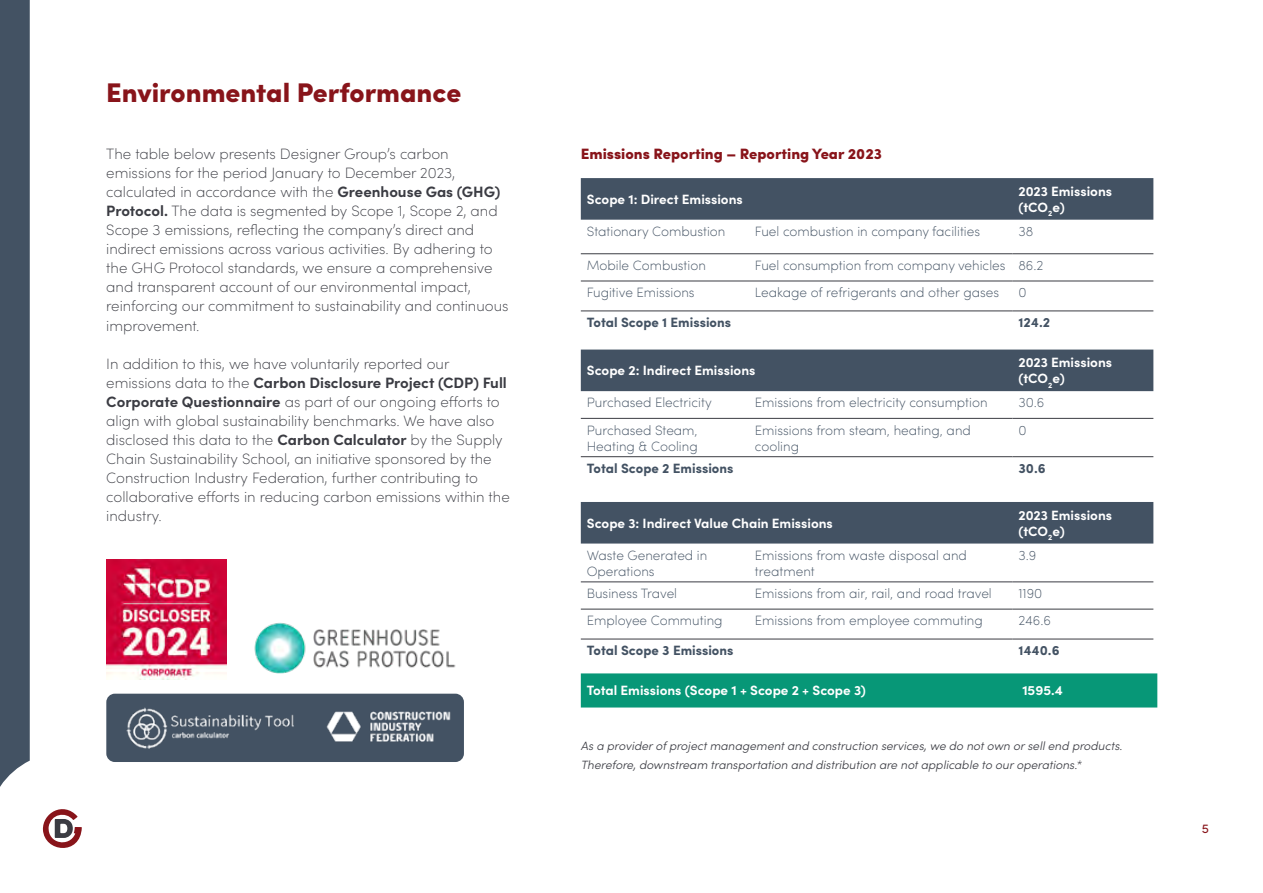
<style>
.page{position:relative;width:1263px;height:893px;background:#fff}
.page>*{position:absolute;margin:0;border:0;box-sizing:border-box;transform-origin:0 0}
.t1{font:900 27px "Sofia Pro";color:#88141a}
.t2{font:200 15px/19px "Sofia Pro";color:#3b3c43}
.t3{font:900 15px "Sofia Pro";color:#88141a}
.t4{font:200 13.5px/16.2px "Sofia Pro";color:#435263}
.t5{font:700 13.5px/16.2px "Sofia Pro";color:#fff}
.t6{font:700 13.5px "Sofia Pro";color:#435263}
.t7{font:12.75px "Sofia Pro";color:#88141a}
.t8{font:italic 300 12px/19px "Sofia Pro";color:#3b3c43}
.s1{font-weight:700}
</style>
<div class="page">
<svg style="left:42px;top:809px;width:40px;height:39px"></svg>
<div style="left:106px;top:694px;width:358px;height:68px;background:#435263;border-radius:9px"></div>
<img style="left:254px;top:622px;width:202px;height:51px">
<img style="left:326px;top:711px;width:125px;height:31px">
<img style="left:126px;top:707px;width:168px;height:42px">
<img style="left:106px;top:559px;width:120px;height:120px">
<div style="left:0;top:0;width:30px;height:787px;background:#435263"></div>
<div style="left:581px;top:178px;width:572px;height:42px;background:#435263"></div>
<hr style="left:581px;top:253px;width:168px;height:1px;background:#3b3c43">
<hr style="left:749px;top:253px;width:263px;height:1px;background:#3b3c43">
<hr style="left:1012px;top:253px;width:141px;height:1px;background:#3b3c43">
<hr style="left:581px;top:281px;width:168px;height:1px;background:#3b3c43">
<hr style="left:749px;top:281px;width:263px;height:1px;background:#3b3c43">
<hr style="left:1012px;top:281px;width:141px;height:1px;background:#3b3c43">
<hr style="left:581px;top:311px;width:168px;height:1px;background:#3b3c43">
<hr style="left:749px;top:311px;width:263px;height:1px;background:#3b3c43">
<hr style="left:1012px;top:311px;width:141px;height:1px;background:#3b3c43">
<div style="left:581px;top:502px;width:572px;height:42px;background:#435263"></div>
<hr style="left:581px;top:581px;width:168px;height:1px;background:#3b3c43">
<hr style="left:749px;top:581px;width:263px;height:1px;background:#3b3c43">
<hr style="left:1012px;top:581px;width:141px;height:1px;background:#3b3c43">
<hr style="left:581px;top:609px;width:168px;height:1px;background:#3b3c43">
<hr style="left:749px;top:609px;width:263px;height:1px;background:#3b3c43">
<hr style="left:1012px;top:609px;width:141px;height:1px;background:#3b3c43">
<hr style="left:581px;top:639px;width:168px;height:1px;background:#3b3c43">
<hr style="left:749px;top:639px;width:263px;height:1px;background:#3b3c43">
<hr style="left:1012px;top:639px;width:141px;height:1px;background:#3b3c43">
<div style="left:581px;top:673px;width:576px;height:34px;background:#079777"></div>
<div style="left:581px;top:350px;width:572px;height:41px;background:#435263"></div>
<hr style="left:581px;top:418px;width:168px;height:1px;background:#3b3c43">
<hr style="left:749px;top:418px;width:263px;height:1px;background:#3b3c43">
<hr style="left:1012px;top:418px;width:141px;height:1px;background:#3b3c43">
<hr style="left:581px;top:456px;width:168px;height:1px;background:#3b3c43">
<hr style="left:749px;top:456px;width:263px;height:1px;background:#3b3c43">
<hr style="left:1012px;top:456px;width:141px;height:1px;background:#3b3c43">
<h1 class="t1" style="left:106px;top:71px;width:357px">Environmental Performance</h1>
<p class="t2" style="left:106px;top:143px;width:404px">The table below presents Designer Group’s carbon emissions for the period January to December 2023, calculated in accordance with the <span class="s1">Greenhouse Gas (GHG)<br>Protocol.</span> The data is segmented by Scope 1, Scope 2, and Scope 3 emissions, reflecting the company’s direct and indirect emissions across various activities. By adhering to the GHG Protocol standards, we ensure a comprehensive and transparent account of our environmental impact, reinforcing our commitment to sustainability and continuous improvement.</p>
<p class="t2" style="left:106px;top:353px;width:405px">In addition to this, we have voluntarily reported our emissions data to the <span class="s1">Carbon Disclosure Project (CDP) Full Corporate Questionnaire</span> as part of our ongoing efforts to align with global sustainability benchmarks. We have also disclosed this data to the <span class="s1">Carbon Calculator</span> by the Supply Chain Sustainability School, an initiative sponsored by the Construction Industry Federation, further contributing to collaborative efforts in reducing carbon emissions within the industry.</p>
<p class="t3" style="left:581px;top:142px;width:303px">Emissions Reporting – Reporting Year 2023</p>
<p class="t5" style="left:587px;top:190px;width:158px">Scope 1: Direct Emissions</p>
<p class="t5" style="left:1018px;top:182px;width:95px">2023 Emissions (tCO<sub>2</sub>e)</p>
<p class="t4" style="left:587px;top:222px;width:140px">Stationary Combustion</p>
<p class="t4" style="left:755px;top:222px;width:227px">Fuel combustion in company facilities</p>
<p class="t4" style="left:1018px;top:222px;width:16px">38</p>
<p class="t4" style="left:587px;top:256px;width:121px">Mobile Combustion</p>
<p class="t4" style="left:755px;top:256px;width:290px">Fuel consumption from company vehicles 86.2</p>
<p class="t4" style="left:587px;top:284px;width:109px">Fugitive Emissions</p>
<p class="t4" style="left:755px;top:284px;width:246px">Leakage of refrigerants and other gases</p>
<p class="t4" style="left:1018px;top:284px;width:10px">0</p>
<p class="t6" style="left:587px;top:312px;width:146px">Total Scope 1 Emissions</p>
<p class="t6" style="left:1018px;top:312px;width:33px">124.2</p>
<p class="t5" style="left:587px;top:361px;width:170px">Scope 2: Indirect Emissions</p>
<p class="t5" style="left:1018px;top:353px;width:95px">2023 Emissions (tCO<sub>2</sub>e)</p>
<p class="t4" style="left:587px;top:394px;width:126px">Purchased Electricity</p>
<p class="t4" style="left:755px;top:394px;width:234px">Emissions from electricity consumption</p>
<p class="t4" style="left:1018px;top:394px;width:27px">30.6</p>
<p class="t4" style="left:587px;top:421px;width:112px">Purchased Steam,<br>Heating &amp; Cooling</p>
<p class="t4" style="left:755px;top:421px;width:217px">Emissions from steam, heating, and cooling</p>
<p class="t4" style="left:1018px;top:421px;width:10px">0</p>
<p class="t6" style="left:587px;top:458px;width:148px">Total Scope 2 Emissions</p>
<p class="t6" style="left:1018px;top:458px;width:29px">30.6</p>
<p class="t5" style="left:587px;top:514px;width:248px">Scope 3: Indirect Value Chain Emissions</p>
<p class="t5" style="left:1018px;top:506px;width:95px">2023 Emissions (tCO<sub>2</sub>e)</p>
<p class="t4" style="left:587px;top:546px;width:122px">Waste Generated in<br>Operations</p>
<p class="t4" style="left:755px;top:546px;width:213px">Emissions from waste disposal and treatment</p>
<p class="t4" style="left:1018px;top:546px;width:19px">3.9</p>
<p class="t4" style="left:587px;top:584px;width:92px">Business Travel</p>
<p class="t4" style="left:755px;top:584px;width:238px">Emissions from air, rail, and road travel</p>
<p class="t4" style="left:1018px;top:584px;width:25px">1190</p>
<p class="t4" style="left:587px;top:612px;width:137px">Employee Commuting</p>
<p class="t4" style="left:755px;top:612px;width:229px">Emissions from employee commuting</p>
<p class="t4" style="left:1018px;top:612px;width:34px">246.6</p>
<p class="t6" style="left:587px;top:640px;width:148px">Total Scope 3 Emissions</p>
<p class="t6" style="left:1018px;top:640px;width:43px">1440.6</p>
<p class="t5" style="left:587px;top:681px;width:281px">Total Emissions (Scope 1 + Scope 2 + Scope 3)</p>
<p class="t5" style="left:1022px;top:681px;width:42px">1595.4</p>
<p class="t8" style="left:581px;top:735px;width:543px">As a provider of project management and construction services, we do not own or sell end products.<br>Therefore, downstream transportation and distribution are not applicable to our operations.*</p>
<p class="t7" style="left:1202px;top:819px;width:9px">5</p>
</div>
